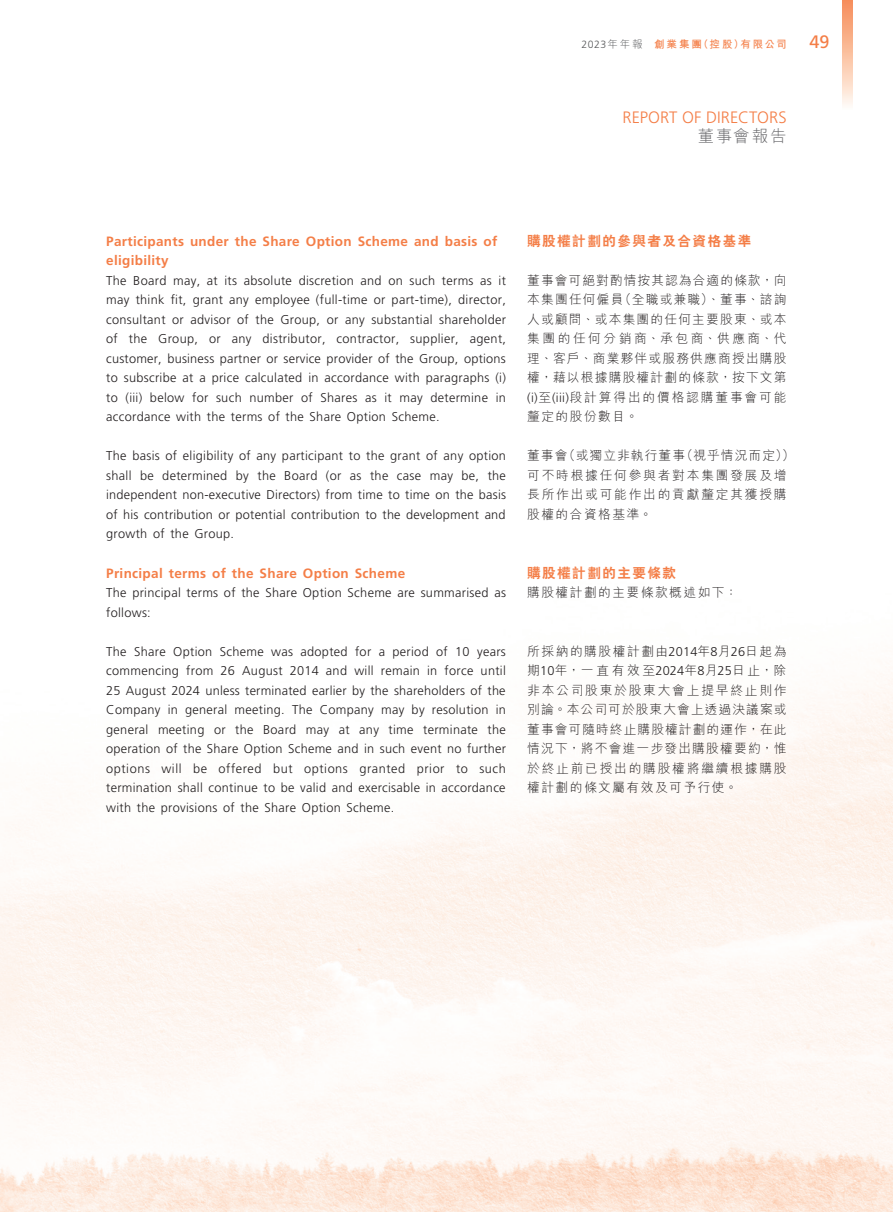
<style>
.page{position:relative;width:893px;height:1212px;background:#fff}
.page>*{position:absolute;margin:0;border:0;box-sizing:border-box;transform-origin:0 0}
.t1{font:18px "Frutiger LT Std";color:#f47e47}
.t2{font:300 16.5px "Frutiger LT Std";letter-spacing:.005em;color:#f47e47}
.t3{font:300 16.5px "M Hei HK";letter-spacing:.1em;color:#636366}
._04___H2{font:700 13.5px/19.5px "Frutiger LT Std";letter-spacing:.025em;color:#f47e47}
._04___H2-2{font:800 13.5px "C Hei 2 HK";letter-spacing:.115em;color:#f47e47}
._01_Body_Text{font:300 12.75px/19.5px "Frutiger LT Std";letter-spacing:.025em;color:#231f20;text-align:justify}
._01_Body_Text-2{font:300 12.75px/19.5px "M Hei HK";letter-spacing:.115em;color:#231f20;text-align:justify}
._01_Body_Text-3{font:300 12.75px/19.5px "M Hei HK";letter-spacing:.14em;color:#231f20}
.t4{font:700 10.5px "M Hei HK";letter-spacing:.17em;color:#f47e47}
.s1{font-family:"Frutiger LT Std";font-weight:300;color:#57585a}
.s2{font-weight:300;color:#57585a}
.s3{font-family:"Frutiger LT Std"}
</style>
<div class="page">
<img style="left:0;top:672px;width:893px;height:540px">
<svg style="left:842px;top:0;width:11px;height:105px"></svg>
<p class="t4" style="left:582px;top:36px;width:207px"><span class="s1">2023</span><span class="s2">年年報</span> 創業集團（控股）有限公司</p>
<h1 class="t1" style="left:810px;top:31px;width:21px">49</h1>
<p class="t2" style="left:622px;top:107px;width:166px">REPORT OF DIRECTORS</p>
<p class="t3" style="left:698px;top:124px;width:90px">董事會報告</p>
<p class="_04___H2" style="left:106px;top:232px;width:393px">Participants under the Share Option Scheme and basis of eligibility</p>
<p class="_01_Body_Text" style="left:106px;top:271px;width:401px">The Board may, at its absolute discretion and on such terms as it may think fit, grant any employee (full-time or part-time), director, consultant or advisor of the Group, or any substantial shareholder of the Group, or any distributor, contractor, supplier, agent, customer, business partner or service provider of the Group, options to subscribe at a price calculated in accordance with paragraphs (i) to (iii) below for such number of Shares as it may determine in accordance with the terms of the Share Option Scheme.</p>
<p class="_01_Body_Text" style="left:106px;top:446px;width:401px">The basis of eligibility of any participant to the grant of any option shall be determined by the Board (or as the case may be, the independent non-executive Directors) from time to time on the basis of his contribution or potential contribution to the development and growth of the Group.</p>
<p class="_04___H2" style="left:106px;top:563px;width:300px">Principal terms of the Share Option Scheme</p>
<p class="_01_Body_Text" style="left:106px;top:583px;width:401px">The principal terms of the Share Option Scheme are summarised as follows:</p>
<p class="_01_Body_Text" style="left:106px;top:641px;width:401px">The Share Option Scheme was adopted for a period of 10 years commencing from 26 August 2014 and will remain in force until 25 August 2024 unless terminated earlier by the shareholders of the Company in general meeting. The Company may by resolution in general meeting or the Board may at any time terminate the operation of the Share Option Scheme and in such event no further options will be offered but options granted prior to such termination shall continue to be valid and exercisable in accordance with the provisions of the Share Option Scheme.</p>
<p class="_04___H2-2" style="left:527px;top:232px;width:226px">購股權計劃的參與者及合資格基準</p>
<p class="_01_Body_Text-2" style="left:527px;top:270px;width:261px">董事會可絕對酌情按其認為合適的條款，向本集團任何僱員（全職或兼職）、董事、諮詢人或顧問、或本集團的任何主要股東、或本集團的任何分銷商、承包商、供應商、代理、客戶、商業夥伴或服務供應商授出購股權，藉以根據購股權計劃的條款，按下文第<span class="s3">(i)</span>至<span class="s3">(iii)</span>段計算得出的價格認購董事會可能釐定的股份數目。</p>
<p class="_01_Body_Text-3" style="left:527px;top:446px;width:269px">董事會（或獨立非執行董事（視乎情況而定））可不時根據任何參與者對本集團發展及增長所作出或可能作出的貢獻釐定其獲授購股權的合資格基準。</p>
<p class="_04___H2-2" style="left:527px;top:563px;width:150px">購股權計劃的主要條款</p>
<p class="_01_Body_Text-2" style="left:527px;top:582px;width:212px">購股權計劃的主要條款概述如下：</p>
<p class="_01_Body_Text-2" style="left:527px;top:641px;width:261px">所採納的購股權計劃由<span class="s3">2014</span>年<span class="s3">8</span>月<span class="s3">26</span>日起為期<span class="s3">10</span>年，一直有效至<span class="s3">2024</span>年<span class="s3">8</span>月<span class="s3">25</span>日止，除非本公司股東於股東大會上提早終止則作別論。本公司可於股東大會上透過決議案或董事會可隨時終止購股權計劃的運作，在此情況下，將不會進一步發出購股權要約，惟於終止前已授出的購股權將繼續根據購股權計劃的條文屬有效及可予行使。</p>
</div>
